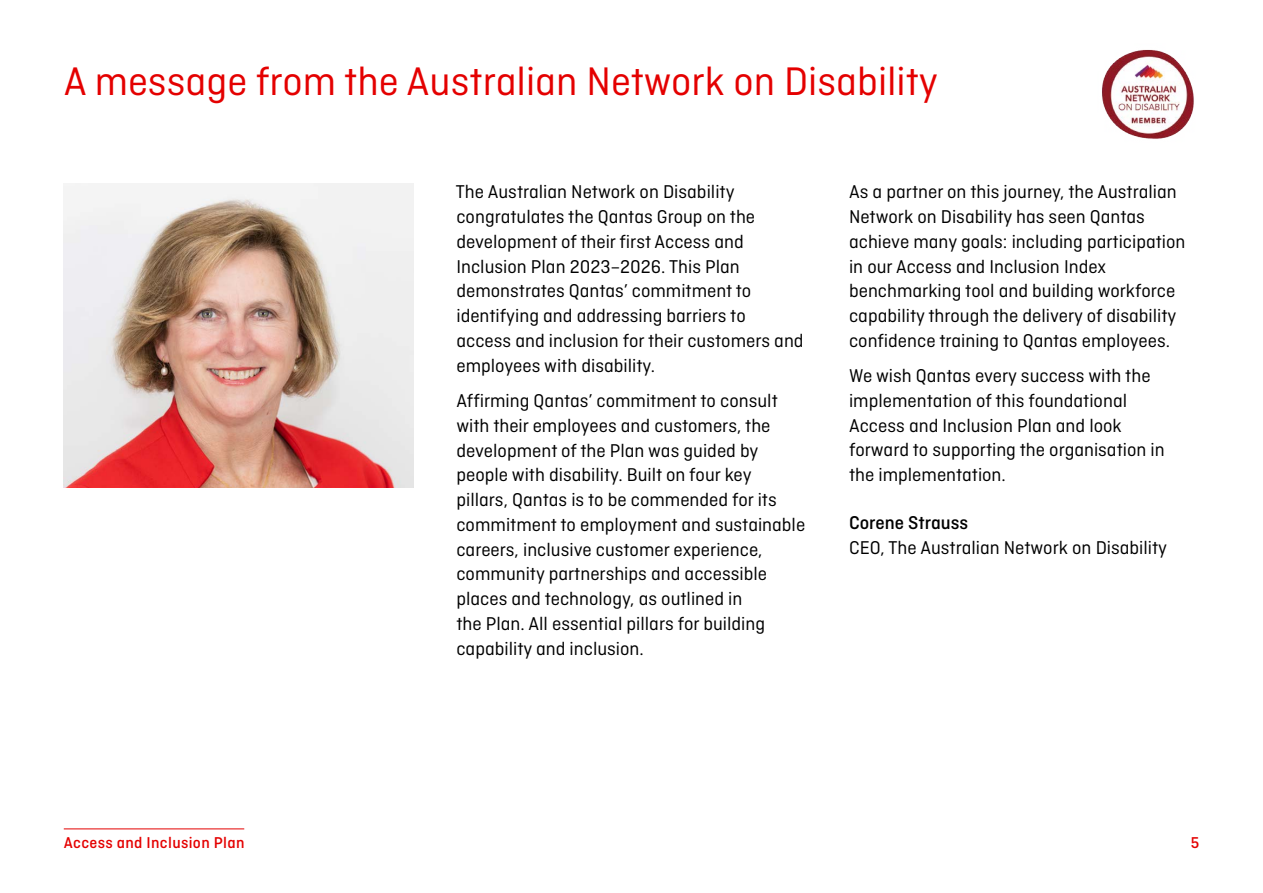
<style>
.page{position:relative;width:1263px;height:893px;background:#fff}
.page>*{position:absolute;margin:0;border:0;box-sizing:border-box;transform-origin:0 0}
.t1{font:42px "Ciutadella";color:#e40000}
.t2{font:19.5px/24.8px "Ciutadella";color:#000}
.t3{font:500 19.5px "Ciutadella";color:#000}
.t4{font:500 16.5px "Ciutadella";letter-spacing:.02em;color:#e40000}
</style>
<div class="page">
<hr style="left:64px;top:828px;width:180px;height:1px;background:#e40000">
<img style="left:1102px;top:50px;width:92px;height:89px">
<img style="left:64px;top:184px;width:350px;height:303px">
<h2 class="t1" style="left:64px;top:59px;width:876px">A message from the Australian Network on Disability</h2>
<p class="t2" style="left:456px;top:180px;width:349px">The Australian Network on Disability congratulates the Qantas Group on the development of their first Access and Inclusion Plan 2023–2026. This Plan demonstrates Qantas’ commitment to identifying and addressing barriers to access and inclusion for their customers and employees with disability.</p>
<p class="t2" style="left:456px;top:388px;width:350px">Affirming Qantas’ commitment to consult with their employees and customers, the development of the Plan was guided by people with disability. Built on four key pillars, Qantas is to be commended for its commitment to employment and sustainable careers, inclusive customer experience, community partnerships and accessible places and technology, as outlined in<br>the Plan. All essential pillars for building capability and inclusion.</p>
<p class="t2" style="left:849px;top:179px;width:338px">As a partner on this journey, the Australian Network on Disability has seen Qantas achieve many goals: including participation in our Access and Inclusion Index benchmarking tool and building workforce capability through the delivery of disability confidence training to Qantas employees.</p>
<p class="t2" style="left:849px;top:363px;width:317px">We wish Qantas every success with the implementation of this foundational Access and Inclusion Plan and look forward to supporting the organisation in the implementation.</p>
<p class="t3" style="left:849px;top:512px;width:121px">Corene Strauss</p>
<p class="t2" style="left:849px;top:535px;width:320px">CEO, The Australian Network on Disability</p>
<p class="t4" style="left:64px;top:834px;width:182px">Access and Inclusion Plan</p>
<p class="t4" style="left:1191px;top:834px;width:10px">5</p>
</div>
